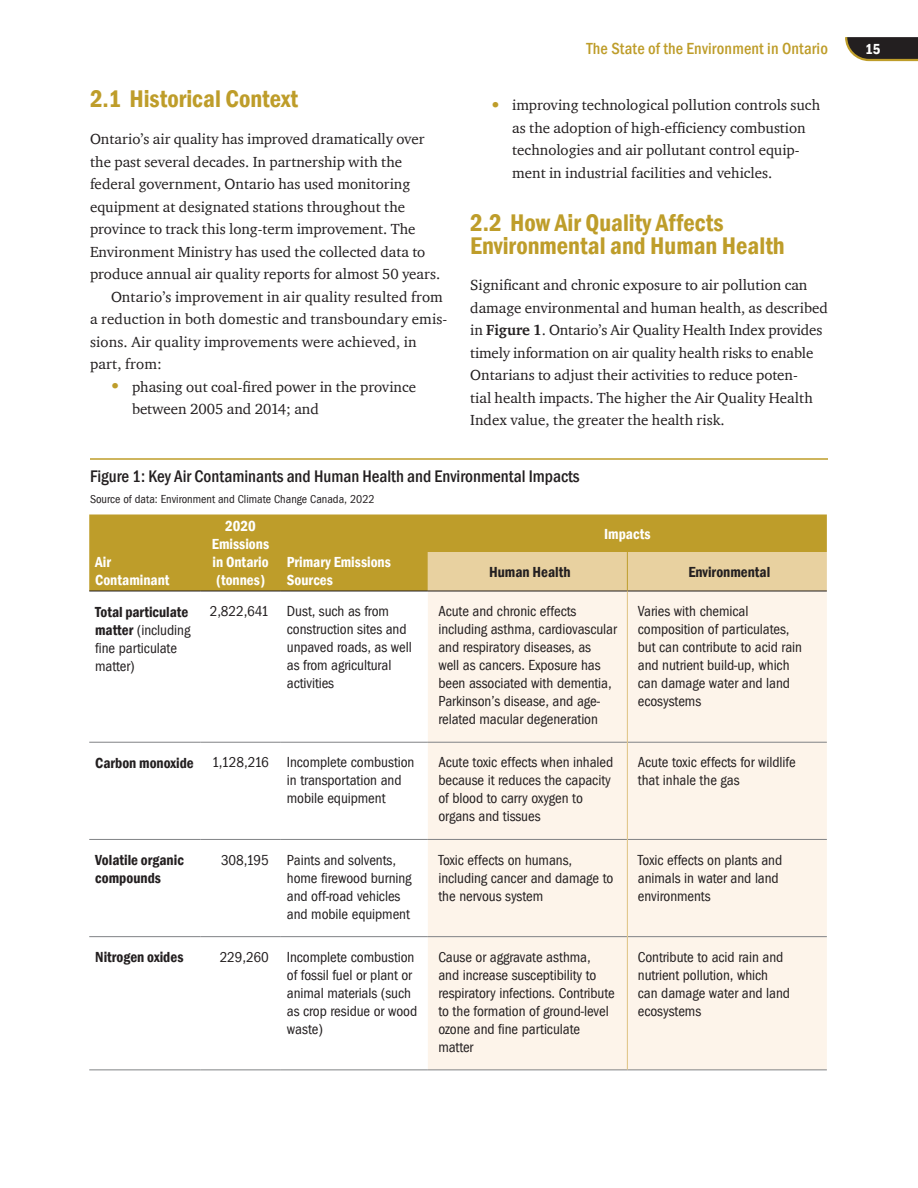
<style>
.page{position:relative;width:918px;height:1188px;background:#fff}
.page>*{position:absolute;margin:0;border:0;box-sizing:border-box;transform-origin:0 0}
.Head_3{font:600 condensed 24.75px/22.5px "Franklin Gothic";color:#be9d2a}
.Figure_label{font:500 condensed 17.25px "Franklin Gothic";color:#231f20}
.t1{font:500 condensed 16.5px "Franklin Gothic";letter-spacing:.01em;color:#be9d2a}
.Table_text{font:15px/18px "Franklin Got Cd ITCTT";letter-spacing:-.005em;color:#231f20}
.Body_first{font:15px/22.5px "Charter ITC";color:#231f20}
.Bullet_point{font:15px/22.5px "Charter ITC";color:#231f20}
.Body_text{font:15px/22.5px "Charter ITC";letter-spacing:.01em;color:#231f20}
.Table_head_1{font:600 condensed 15px/18px "Franklin Gothic";color:#fff}
.Table_sub_head_left{font:600 condensed 15px/18px "Franklin Gothic";color:#231f20}
.Table_sub_head_black{font:600 condensed 15px "Franklin Gothic";color:#231f20}
.Figure_source{font:12px "Franklin Got Cd ITCTT";color:#231f20}
.s1{font-size:19.5px;color:#be9d2a}
.s2{font-weight:700}
.s3{font-family:"Franklin Gothic";font-weight:600;font-stretch:condensed}
</style>
<div class="page">
<svg style="left:845px;top:37px;width:73px;height:25px;background:#4a4439"></svg>
<hr style="left:90px;top:458px;width:738px;height:2px;background:#be9d2a">
<div style="left:89px;top:514px;width:738px;height:77px;background:#be9d2a"></div>
<div style="left:428px;top:552px;width:399px;height:39px;background:#e8d1a0"></div>
<svg style="left:89px;top:741px;width:339px;height:329px"></svg>
<div style="left:428px;top:592px;width:399px;height:478px;background:#fdf4ea"></div>
<hr style="left:89px;top:591px;width:111px;height:1px;background:#231f20">
<hr style="left:200px;top:591px;width:81px;height:1px;background:#231f20">
<hr style="left:281px;top:591px;width:147px;height:1px;background:#231f20">
<hr style="left:200px;top:742px;width:81px;height:1px;background:#808285">
<hr style="left:281px;top:742px;width:147px;height:1px;background:#808285">
<hr style="left:428px;top:742px;width:199px;height:1px;background:#808285">
<hr style="left:628px;top:742px;width:199px;height:1px;background:#808285">
<hr style="left:89px;top:839px;width:111px;height:1px;background:#808285">
<hr style="left:200px;top:839px;width:81px;height:1px;background:#808285">
<hr style="left:281px;top:839px;width:147px;height:1px;background:#808285">
<hr style="left:428px;top:839px;width:199px;height:1px;background:#808285">
<hr style="left:628px;top:839px;width:199px;height:1px;background:#808285">
<hr style="left:89px;top:936px;width:111px;height:1px;background:#808285">
<hr style="left:200px;top:936px;width:81px;height:1px;background:#808285">
<hr style="left:281px;top:936px;width:147px;height:1px;background:#808285">
<hr style="left:428px;top:936px;width:199px;height:1px;background:#808285">
<hr style="left:628px;top:936px;width:199px;height:1px;background:#808285">
<hr style="left:89px;top:1070px;width:111px;height:1px;background:#808285">
<hr style="left:200px;top:1070px;width:81px;height:1px;background:#808285">
<hr style="left:281px;top:1070px;width:147px;height:1px;background:#808285">
<hr style="left:428px;top:1070px;width:199px;height:1px;background:#808285">
<hr style="left:627px;top:1070px;width:200px;height:1px;background:#808285">
<hr style="left:428px;top:591px;width:199px;height:1px;background:#231f20">
<hr style="left:627px;top:591px;width:200px;height:1px;background:#231f20">
<hr style="left:89px;top:742px;width:111px;height:1px;background:#808285">
<hr style="left:627px;top:552px;width:1px;height:39px;background:#be9d2a">
<hr style="left:627px;top:591px;width:1px;height:151px;background:#dec281">
<hr style="left:627px;top:742px;width:1px;height:97px;background:#dec281">
<hr style="left:627px;top:839px;width:1px;height:98px;background:#dec281">
<hr style="left:627px;top:937px;width:1px;height:133px;background:#dec281">
<h3 class="Head_3" style="left:90px;top:87px;width:210px">2.1 Historical Context</h3>
<p class="Body_first" style="left:90px;top:127px;width:352px">Ontario’s air quality has improved dramatically over the past several decades. In partnership with the federal government, Ontario has used monitoring equipment at designated stations throughout the province to track this long-term improvement. The Environment Ministry has used the collected data to produce annual air quality reports for almost 50 years.</p>
<p class="Body_text" style="left:90px;top:285px;width:359px;text-indent:21px">Ontario’s improvement in air quality resulted from a reduction in both domestic and transboundary emis&shy;sions. Air quality improvements were achieved, in part, from:</p>
<p class="Bullet_point" style="left:132px;top:375px;width:286px;text-indent:-22px"><span class="s1">•</span> phasing out coal-fired power in the province between 2005 and 2014; and</p>
<p class="t1" style="left:587px;top:38px;width:243px">The State of the Environment in Ontario</p>
<p class="Table_head_1" style="left:865px;top:40px;width:17px">15</p>
<p class="Bullet_point" style="left:512px;top:94px;width:310px;text-indent:-22px"><span class="s1">•</span> improving technological pollution controls such as the adoption of high-efficiency combustion technologies and air pollutant control equip&shy;ment in industrial facilities and vehicles.</p>
<h3 class="Head_3" style="left:470px;top:211px;width:316px">2.2 How Air Quality Affects<br>Environmental and Human Health</h3>
<p class="Body_first" style="left:470px;top:274px;width:359px">Significant and chronic exposure to air pollution can damage environmental and human health, as described in <span class="s2">Figure 1</span>. Ontario’s Air Quality Health Index provides timely information on air quality health risks to enable Ontarians to adjust their activities to reduce poten-<br>tial health impacts. The higher the Air Quality Health Index value, the greater the health risk.</p>
<h3 class="Figure_label" style="left:90px;top:464px;width:491px">Figure 1: Key Air Contaminants and Human Health and Environmental Impacts</h3>
<p class="Figure_source" style="left:90px;top:492px;width:286px">Source of data: Environment and Climate Change Canada, 2022</p>
<p class="Table_head_1" style="left:95px;top:553px;width:76px">Air<br>Contaminant</p>
<p class="Table_head_1" style="left:212px;top:517px;width:59px;text-align:center">2020<br>Emissions in Ontario (tonnes)</p>
<p class="Table_head_1" style="left:287px;top:553px;width:106px">Primary Emissions<br>Sources</p>
<p class="Table_head_1" style="left:604px;top:524px;width:48px">Impacts</p>
<p class="Table_sub_head_black" style="left:489px;top:562px;width:83px">Human Health</p>
<p class="Table_sub_head_black" style="left:688px;top:562px;width:84px">Environmental</p>
<p class="Table_text" style="left:95px;top:602px;width:97px"><span class="s3">Total particulate matter</span> (including fine particulate matter)</p>
<p class="Table_text" style="left:210px;top:602px;width:61px">2,822,641</p>
<p class="Table_text" style="left:287px;top:602px;width:126px">Dust, such as from construction sites and unpaved roads, as well as from agricultural activities</p>
<p class="Table_text" style="left:438px;top:602px;width:180px">Acute and chronic effects including asthma, cardiovascular and respiratory diseases, as<br>well as cancers. Exposure has been associated with dementia,<br>Parkinson’s disease, and age&shy;related macular degeneration</p>
<p class="Table_text" style="left:638px;top:602px;width:166px">Varies with chemical composition of particulates, but can contribute to acid rain and nutrient build-up, which can damage water and land ecosystems</p>
<p class="Table_sub_head_left" style="left:95px;top:754px;width:100px">Carbon monoxide</p>
<p class="Table_text" style="left:212px;top:753px;width:58px">1,128,216</p>
<p class="Table_text" style="left:287px;top:753px;width:129px">Incomplete combustion in transportation and mobile equipment</p>
<p class="Table_text" style="left:438px;top:753px;width:176px">Acute toxic effects when inhaled because it reduces the capacity of blood to carry oxygen to organs and tissues</p>
<p class="Table_text" style="left:638px;top:753px;width:159px">Acute toxic effects for wildlife that inhale the gas</p>
<p class="Table_sub_head_left" style="left:95px;top:851px;width:90px">Volatile organic compounds</p>
<p class="Table_text" style="left:221px;top:850px;width:49px">308,195</p>
<p class="Table_text" style="left:287px;top:850px;width:126px">Paints and solvents, home firewood burning and off-road vehicles and mobile equipment</p>
<p class="Table_text" style="left:438px;top:850px;width:177px">Toxic effects on humans, including cancer and damage to the nervous system</p>
<p class="Table_text" style="left:638px;top:850px;width:146px">Toxic effects on plants and animals in water and land environments</p>
<p class="Table_sub_head_left" style="left:95px;top:948px;width:90px">Nitrogen oxides</p>
<p class="Table_text" style="left:220px;top:948px;width:51px">229,260</p>
<p class="Table_text" style="left:287px;top:948px;width:132px">Incomplete combustion of fossil fuel or plant or animal materials (such as crop residue or wood waste)</p>
<p class="Table_text" style="left:438px;top:948px;width:178px">Cause or aggravate asthma, and increase susceptibility to respiratory infections. Contribute to the formation of ground-level ozone and fine particulate matter</p>
<p class="Table_text" style="left:638px;top:948px;width:154px">Contribute to acid rain and nutrient pollution, which can damage water and land ecosystems</p>
</div>
